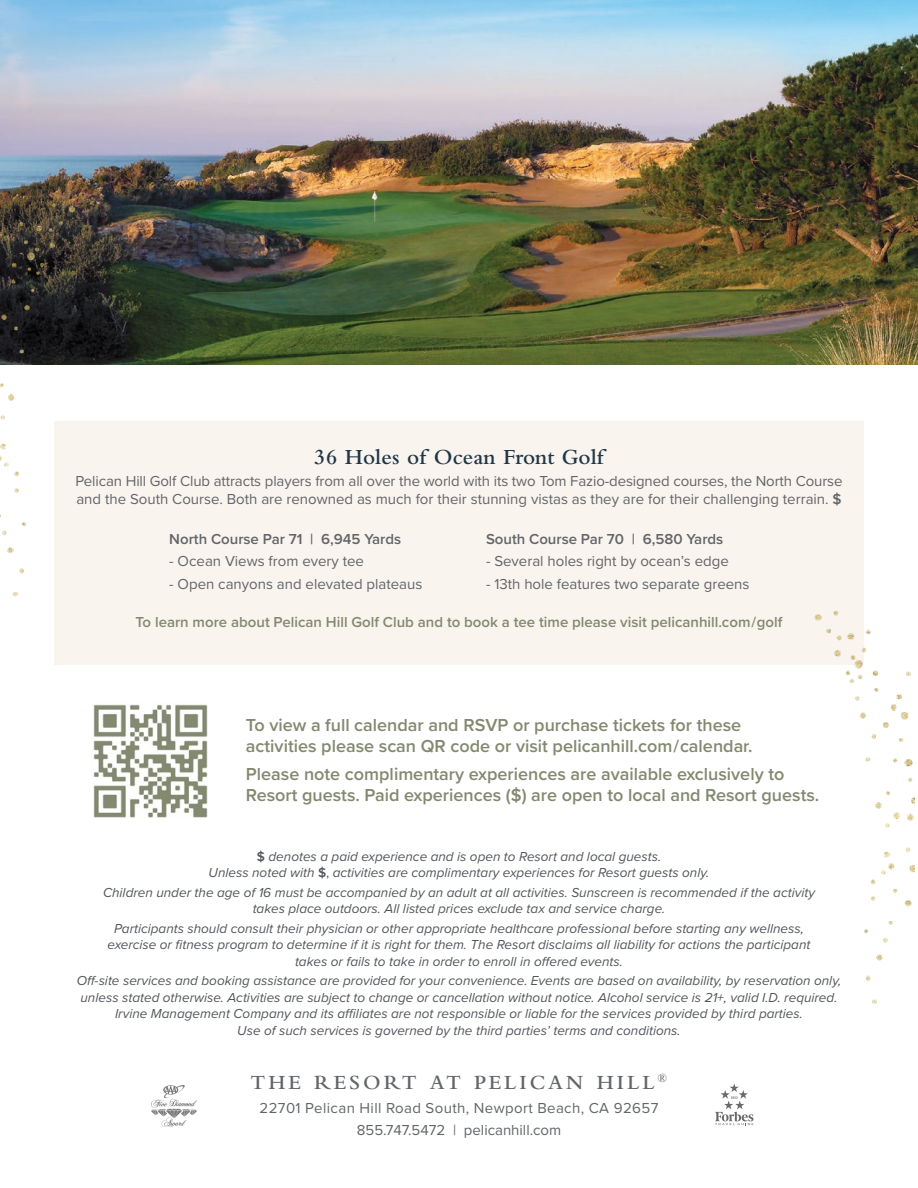
<style>
.page{position:relative;width:918px;height:1188px;background:#fff}
.page>*{position:absolute;margin:0;border:0;box-sizing:border-box;transform-origin:0 0}
.Name_of_Event{font:600 22.5px "Bembo MT Pro";color:#1f3747}
.t1{font:600 21px "Bembo MT Pro";letter-spacing:.15em;color:#62656a}
.t2{font:600 18px/21px "Proxima Nova";color:#838970}
.body_copy{font:15px/18px "Proxima Nova";color:#62656a}
.body_copy-2{font:600 15px "Proxima Nova";color:#838970}
.body_copy-3{font:15px/22.5px "Proxima Nova";letter-spacing:.025em;color:#62656a;text-align:center}
.body_copy-4{font:600 15px "Proxima Nova";color:#62656a}
.disclaimers{font:italic 13.5px/16.5px "Proxima Nova";color:#52555b;text-align:center}
.s1{font-weight:600}
.s2{font-weight:600;font-style:normal}
.s3{font-style:normal}
</style>
<div class="page">
<img style="left:0;top:0;width:918px;height:364px">
<div style="left:54px;top:421px;width:810px;height:243px;background:#faf4ee"></div>
<img style="left:151px;top:1085px;width:45px;height:42px">
<svg style="left:715px;top:1083px;width:39px;height:42px"></svg>
<img style="left:93px;top:704px;width:115px;height:114px">
<img style="left:812px;top:611px;width:103px;height:296px">
<img style="left:864px;top:922px;width:29px;height:82px">
<img style="left:0;top:196px;width:78px;height:297px">
<img style="left:0;top:514px;width:26px;height:83px">
<p class="Name_of_Event" style="left:314px;top:443px;width:291px">36 Holes of Ocean Front Golf</p>
<p class="body_copy" style="left:76px;top:472px;width:768px">Pelican Hill Golf Club attracts players from all over the world with its two Tom Fazio-designed courses, the North Course and the South Course. Both are renowned as much for their stunning vistas as they are for their challenging terrain. <span class="s1">$</span></p>
<p class="body_copy-4" style="left:169px;top:528px;width:233px">North Course Par 71 | 6,945 Yards</p>
<p class="body_copy" style="left:169px;top:552px;width:196px">- Ocean Views from every tee</p>
<p class="body_copy" style="left:169px;top:574px;width:255px">- Open canyons and elevated plateaus</p>
<p class="body_copy-4" style="left:486px;top:528px;width:239px">South Course Par 70 | 6,580 Yards</p>
<p class="body_copy" style="left:486px;top:552px;width:244px">- Several holes right by ocean’s edge</p>
<p class="body_copy" style="left:486px;top:574px;width:265px">- 13th hole features two separate greens</p>
<p class="body_copy-2" style="left:136px;top:611px;width:648px">To learn more about Pelican Hill Golf Club and to book a tee time please visit pelicanhill.com / golf</p>
<p class="t2" style="left:246px;top:714px;width:508px">To view a full calendar and RSVP or purchase tickets for these activities please scan QR code or visit pelicanhill.com / calendar.</p>
<p class="t2" style="left:246px;top:763px;width:575px">Please note complimentary experiences are available exclusively to<br>Resort guests. Paid experiences ($) are open to local and Resort guests.</p>
<p class="disclaimers" style="left:209px;top:848px;width:502px"><span class="s2">$</span> denotes a paid experience and is open to Resort and local guests.<br>Unless noted with <span class="s2">$</span><span class="s3">,</span> activities are complimentary experiences for Resort guests only.</p>
<p class="disclaimers" style="left:103px;top:884px;width:713px">Children under the age of 16 must be accompanied by an adult at all activities. Sunscreen is recommended if the activity takes place outdoors. All listed prices exclude tax and service charge.</p>
<p class="disclaimers" style="left:108px;top:920px;width:704px">Participants should consult their physician or other appropriate healthcare professional before starting any wellness, exercise or fitness program to determine if it is right for them. The Resort disclaims all liability for actions the participant takes or fails to take in order to enroll in offered events.</p>
<p class="disclaimers" style="left:77px;top:972px;width:766px">Off-site services and booking assistance are provided for your convenience. Events are based on availability, by reservation only, unless stated otherwise. Activities are subject to change or cancellation without notice. Alcohol service is 21+, valid I.D. required.<br>Irvine Management Company and its affiliates are not responsible or liable for the services provided by third parties.<br>Use of such services is governed by the third parties’ terms and conditions.</p>
<p class="t1" style="left:251px;top:1070px;width:418px">THE RESORT AT PELICAN HILL<sup>®</sup></p>
<p class="body_copy-3" style="left:260px;top:1096px;width:400px">22701 Pelican Hill Road South, Newport Beach, CA 92657<br>855.747.5472 | pelicanhill.com</p>
</div>
